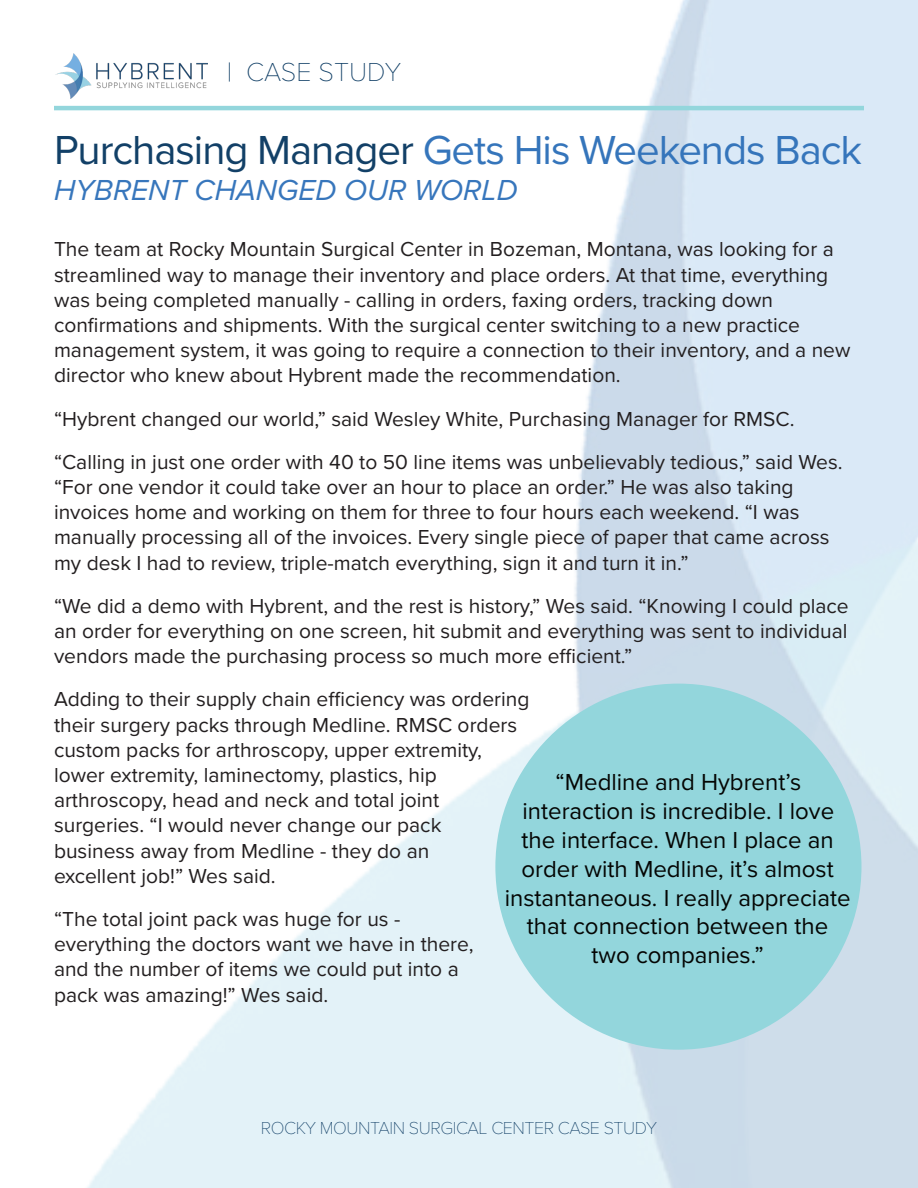
<style>
.page{position:relative;width:918px;height:1188px;background:#fff}
.page>*{position:absolute;margin:0;border:0;box-sizing:border-box;transform-origin:0 0}
.t1{font:42px "Proxima Nova";letter-spacing:-.025em;color:#3575bb}
.t2{font:italic 30px "Proxima Nova";color:#3776bc}
.t3{font:100 27px "Proxima Nova T";color:#124067}
.t4{font:24px/28.8px "Proxima Nova";color:#040503;text-align:center}
.t5{font:21px/25.2px "Proxima Nova";color:#231f20}
.t6{font:100 18px "Proxima Nova T";letter-spacing:-.025em;color:#124067}
.s1{color:#124067}
</style>
<div class="page">
<img style="left:54px;top:0;width:864px;height:1188px">
<hr style="left:54px;top:106px;width:810px;height:4px;background:#93d6dc">
<img style="left:54px;top:54px;width:153px;height:45px">
<div style="left:495px;top:684px;width:366px;height:366px;background:#93d6dc;border-radius:50%"></div>
<p class="t3" style="left:227px;top:52px;width:176px">| CASE STUDY</p>
<p class="t1" style="left:54px;top:119px;width:810px"><span class="s1">Purchasing Manager</span> Gets His Weekends Back</p>
<p class="t2" style="left:54px;top:168px;width:465px">HYBRENT CHANGED OUR WORLD</p>
<p class="t5" style="left:54px;top:236px;width:798px">The team at Rocky Mountain Surgical Center in Bozeman, Montana, was looking for a streamlined way to manage their inventory and place orders. At that time, everything was being completed manually - calling in orders, faxing orders, tracking down confirmations and shipments. With the surgical center switching to a new practice management system, it was going to require a connection to their inventory, and a new director who knew about Hybrent made the recommendation.</p>
<p class="t5" style="left:54px;top:405px;width:742px">“Hybrent changed our world,” said Wesley White, Purchasing Manager for RMSC.</p>
<p class="t5" style="left:54px;top:448px;width:790px">“Calling in just one order with 40 to 50 line items was unbelievably tedious,” said Wes. “For one vendor it could take over an hour to place an order.” He was also taking invoices home and working on them for three to four hours each weekend. “I was manually processing all of the invoices. Every single piece of paper that came across my desk I had to review, triple-match everything, sign it and turn it in.”</p>
<p class="t5" style="left:54px;top:592px;width:796px;text-align:justify">“We did a demo with Hybrent, and the rest is history,” Wes said. “Knowing I could place an order for everything on one screen, hit submit and everything was sent to individual vendors made the purchasing process so much more efficient.”</p>
<p class="t5" style="left:54px;top:686px;width:477px">Adding to their supply chain efficiency was ordering their surgery packs through Medline. RMSC orders custom packs for arthroscopy, upper extremity, lower extremity, laminectomy, plastics, hip arthroscopy, head and neck and total joint surgeries. “I would never change our pack<br>business away from Medline - they do an<br>excellent job!” Wes said.</p>
<p class="t5" style="left:54px;top:905px;width:421px">“The total joint pack was huge for us - everything the doctors want we have in there, and the number of items we could put into a pack was amazing!” Wes said.</p>
<p class="t4" style="left:505px;top:767px;width:347px">“Medline and Hybrent’s interaction is incredible. I love the interface. When I place an order with Medline, it’s almost instantaneous. I really appreciate that connection between the two companies.”</p>
<p class="t6" style="left:261px;top:1115px;width:398px">ROCKY MOUNTAIN SURGICAL CENTER CASE STUDY</p>
</div>
